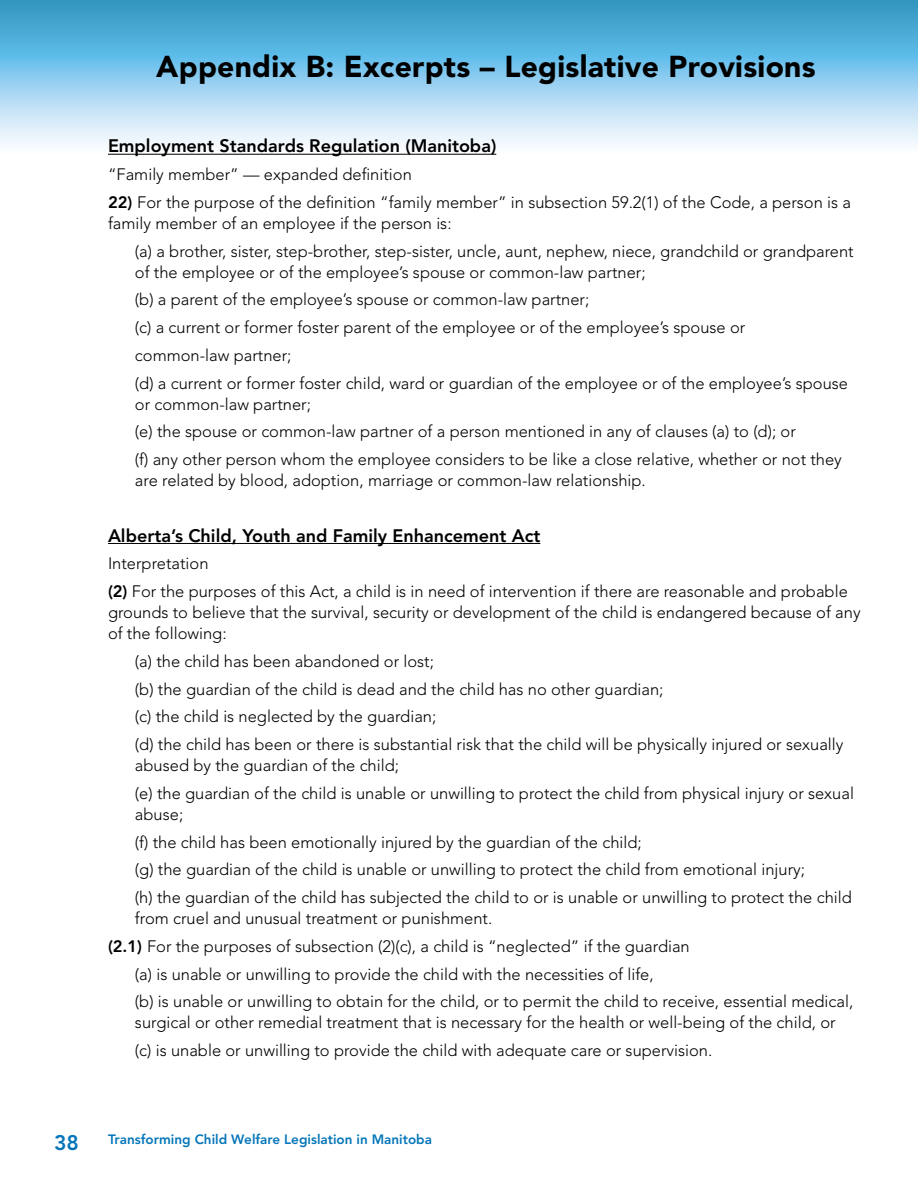
<style>
.page{position:relative;width:918px;height:1188px;background:#fff}
.page>*{position:absolute;margin:0;border:0;box-sizing:border-box;transform-origin:0 0}
.t1{font:900 30px "Avenir LT Std";letter-spacing:.01em;color:#000}
.t2{font:800 21px "Avenir LT Std";color:#0576b9}
.t3{font:800 18px "Avenir LT Std";color:#000}
.t4{font:300 16.5px/21px "Avenir LT Std";color:#000}
.t5{font:800 13.5px "Avenir LT Std";color:#0576b9}
.s1{font-weight:800}
</style>
<div class="page">
<svg style="left:0;top:0;width:918px;height:155px"></svg>
<hr style="left:108px;top:543px;width:432px;height:1px;background:#000">
<hr style="left:108px;top:154px;width:388px;height:1px;background:#000">
<p class="t2" style="left:54px;top:1130px;width:26px">38</p>
<h2 class="t1" style="left:156px;top:48px;width:661px">Appendix B: Excerpts – Legislative Provisions</h2>
<p class="t3" style="left:108px;top:136px;width:390px">Employment Standards Regulation (Manitoba)</p>
<p class="t4" style="left:108px;top:164px;width:305px">“Family member” — expanded defnition</p>
<p class="t4" style="left:108px;top:192px;width:745px"><span class="s1">22)</span> For the purpose of the defnition “family member” in subsection 59.2(1) of the Code, a person is a family member of an employee if the person is:</p>
<p class="t4" style="left:135px;top:241px;width:720px">(a) a brother, sister, step-brother, step-sister, uncle, aunt, nephew, niece, grandchild or grandparent of the employee or of the employee’s spouse or common-law partner;</p>
<p class="t4" style="left:135px;top:289px;width:456px">(b) a parent of the employee’s spouse or common-law partner;</p>
<p class="t4" style="left:135px;top:314px;width:612px;line-height:27.8px">(c) a current or former foster parent of the employee or of the employee’s spouse or common-law partner;</p>
<p class="t4" style="left:135px;top:373px;width:715px">(d) a current or former foster child, ward or guardian of the employee or of the employee’s spouse or common-law partner;</p>
<p class="t4" style="left:135px;top:421px;width:662px">(e) the spouse or common-law partner of a person mentioned in any of clauses (a) to (d); or</p>
<p class="t4" style="left:135px;top:449px;width:708px">(f) any other person whom the employee considers to be like a close relative, whether or not they are related by blood, adoption, marriage or common-law relationship.</p>
<p class="t3" style="left:108px;top:525px;width:434px">Alberta’s Child, Youth and Family Enhancement Act</p>
<p class="t4" style="left:108px;top:553px;width:102px">Interpretation</p>
<p class="t4" style="left:108px;top:581px;width:754px"><span class="s1">(2)</span> For the purposes of this Act, a child is in need of intervention if there are reasonable and probable grounds to believe that the survival, security or development of the child is endangered because of any of the following:</p>
<p class="t4" style="left:135px;top:651px;width:301px">(a) the child has been abandoned or lost;</p>
<p class="t4" style="left:135px;top:679px;width:530px">(b) the guardian of the child is dead and the child has no other guardian;</p>
<p class="t4" style="left:135px;top:706px;width:303px">(c) the child is neglected by the guardian;</p>
<p class="t4" style="left:135px;top:734px;width:710px">(d) the child has been or there is substantial risk that the child will be physically injured or sexually abused by the guardian of the child;</p>
<p class="t4" style="left:135px;top:783px;width:720px">(e) the guardian of the child is unable or unwilling to protect the child from physical injury or sexual abuse;</p>
<p class="t4" style="left:135px;top:832px;width:508px">(f) the child has been emotionally injured by the guardian of the child;</p>
<p class="t4" style="left:135px;top:859px;width:672px">(g) the guardian of the child is unable or unwilling to protect the child from emotional injury;</p>
<p class="t4" style="left:135px;top:887px;width:718px">(h) the guardian of the child has subjected the child to or is unable or unwilling to protect the child from cruel and unusual treatment or punishment.</p>
<p class="t4" style="left:108px;top:936px;width:583px"><span class="s1">(2.1)</span> For the purposes of subsection (2)(c), a child is “neglected” if the guardian</p>
<p class="t4" style="left:135px;top:964px;width:520px">(a) is unable or unwilling to provide the child with the necessities of life,</p>
<p class="t4" style="left:135px;top:991px;width:720px">(b) is unable or unwilling to obtain for the child, or to permit the child to receive, essential medical, surgical or other remedial treatment that is necessary for the health or well-being of the child, or</p>
<p class="t4" style="left:135px;top:1040px;width:579px">(c) is unable or unwilling to provide the child with adequate care or supervision.</p>
<p class="t5" style="left:108px;top:1132px;width:326px">Transforming Child Welfare Legislation in Manitoba</p>
</div>
